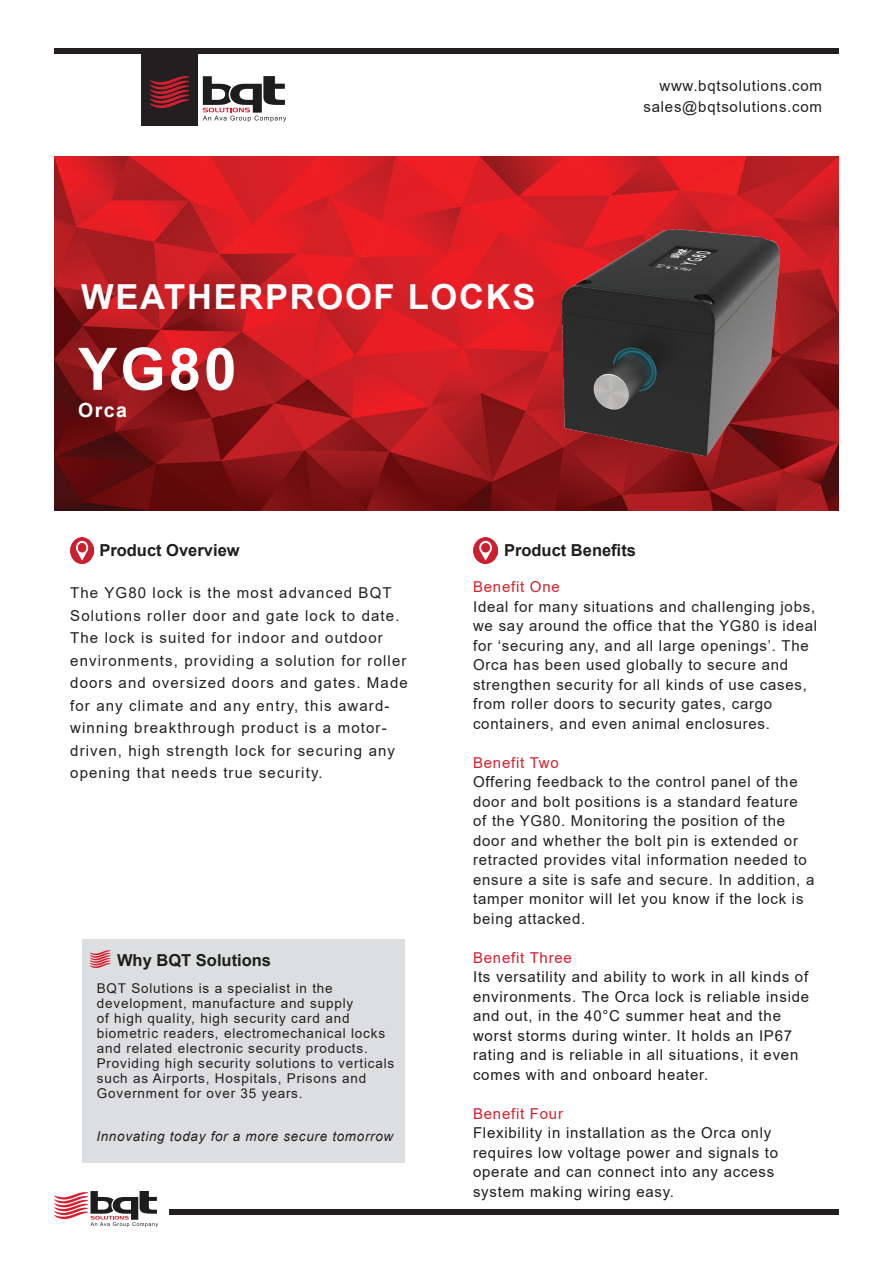
<style>
.page{position:relative;width:893px;height:1263px;background:#fff}
.page>*{position:absolute;margin:0;border:0;box-sizing:border-box;transform-origin:0 0}
.t1{font:700 58.5px "Arial";color:#fff}
.t2{font:700 34.5px "Arial";letter-spacing:.05em;color:#fff}
.t3{font:700 19.5px "Arial";color:#fff}
.t4{font:700 16.5px "Arial";color:#1c1d1c}
.t5{font:15px/19.5px "Arial";letter-spacing:.05em;color:#231f20}
.t6{font:15px/19.5px "Arial";letter-spacing:.05em;color:#1c1d1c}
.t7{font:15px/22.5px "Arial";letter-spacing:.075em;color:#231f20}
.t8{font:15px "Arial";letter-spacing:.05em;color:#d51f30}
.t9{font:15px "Arial";letter-spacing:.05em;color:#d1232a}
.t10{font:13.5px/15px "Arial";letter-spacing:.06em;color:#231f20}
.t11{font:italic 13.5px "Arial";letter-spacing:.05em;color:#231f20}
</style>
<div class="page">
<div style="left:141px;top:54px;width:57px;height:71px;background:#231f20"></div>
<svg style="left:149px;top:76px;width:41px;height:32px"></svg>
<svg style="left:203px;top:76px;width:83px;height:46px"></svg>
<div style="left:54px;top:48px;width:785px;height:6px;background:#231f20"></div>
<div style="left:169px;top:1209px;width:670px;height:6px;background:#231f20"></div>
<svg style="left:54px;top:1191px;width:104px;height:36px"></svg>
<img style="left:54px;top:157px;width:785px;height:354px">
<img style="left:70px;top:538px;width:24px;height:25px">
<img style="left:474px;top:538px;width:23px;height:25px">
<div style="left:82px;top:940px;width:323px;height:223px;background:#dddee0"></div>
<svg style="left:90px;top:950px;width:21px;height:18px"></svg>
<img style="left:547px;top:229px;width:233px;height:226px">
<h2 class="t2" style="left:81px;top:273px;width:456px">WEATHERPROOF LOCKS</h2>
<h1 class="t1" style="left:78px;top:328px;width:160px">YG80</h1>
<h3 class="t3" style="left:78px;top:396px;width:50px">Orca</h3>
<p class="t5" style="left:643px;top:75px;width:180px;line-height:21px;text-align:right">www.bqtsolutions.com sales@bqtsolutions.com</p>
<p class="t4" style="left:99px;top:538px;width:142px">Product Overview</p>
<p class="t4" style="left:504px;top:539px;width:134px">Product Benefits</p>
<p class="t9" style="left:473px;top:577px;width:88px">Benefit One</p>
<p class="t5" style="left:473px;top:597px;width:346px">Ideal for many situations and challenging jobs, we say around the office that the YG80 is ideal for ‘securing any, and all large openings’. The Orca has been used globally to secure and strengthen security for all kinds of use cases, from roller doors to security gates, cargo containers, and even animal enclosures.</p>
<p class="t8" style="left:473px;top:752px;width:87px">Benefit Two</p>
<p class="t5" style="left:473px;top:772px;width:343px">Offering feedback to the control panel of the door and bolt positions is a standard feature of the YG80. Monitoring the position of the door and whether the bolt pin is extended or retracted provides vital information needed to ensure a site is safe and secure. In addition, a tamper monitor will let you know if the lock is being attacked.</p>
<p class="t8" style="left:473px;top:947px;width:100px">Benefit Three</p>
<p class="t6" style="left:473px;top:967px;width:338px">Its versatility and ability to work in all kinds of environments. The Orca lock is reliable inside and out, in the 40°C summer heat and the worst storms during winter. It holds an IP67 rating and is reliable in all situations, it even comes with and onboard heater.</p>
<p class="t8" style="left:473px;top:1103px;width:91px">Benefit Four</p>
<p class="t6" style="left:473px;top:1123px;width:307px">Flexibility in installation as the Orca only requires low voltage power and signals to operate and can connect into any access system making wiring easy.</p>
<p class="t7" style="left:70px;top:581px;width:339px">The YG80 lock is the most advanced BQT Solutions roller door and gate lock to date.<br>The lock is suited for indoor and outdoor environments, providing a solution for roller doors and oversized doors and gates. Made for any climate and any entry, this award&shy;winning breakthrough product is a motor&shy;driven, high strength lock for securing any opening that needs true security.</p>
<p class="t4" style="left:117px;top:948px;width:156px">Why BQT Solutions</p>
<p class="t10" style="left:97px;top:981px;width:299px">BQT Solutions is a specialist in the development, manufacture and supply<br>of high quality, high security card and biometric readers, electromechanical locks and related electronic security products.<br>Providing high security solutions to verticals such as Airports, Hospitals, Prisons and Government for over 35 years.</p>
<p class="t11" style="left:96px;top:1128px;width:298px">Innovating today for a more secure tomorrow</p>
</div>
